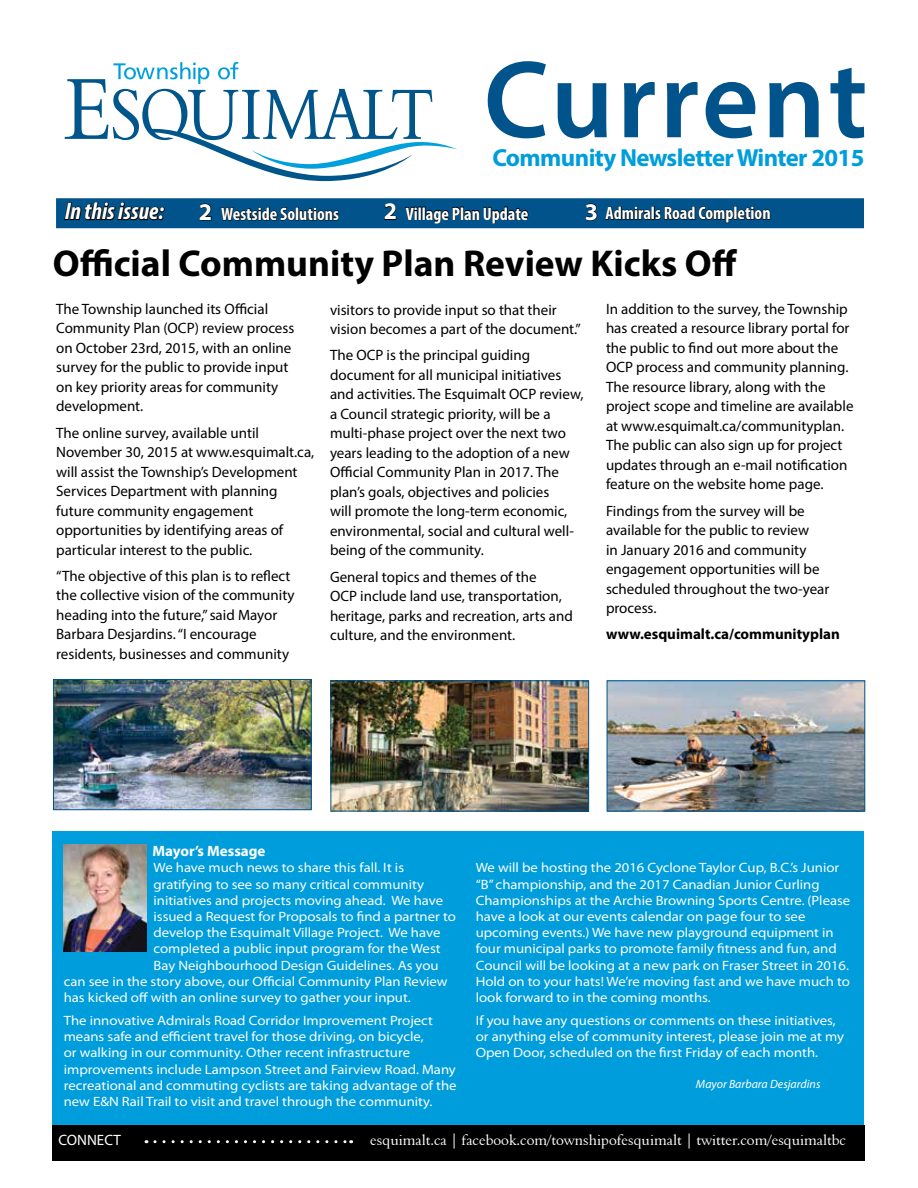
<style>
.page{position:relative;width:918px;height:1188px;background:#fff}
.page>*{position:absolute;margin:0;border:0;box-sizing:border-box;transform-origin:0 0}
.t1{font:600 111px "Myriad Pro";letter-spacing:.03em;color:#00548b}
.t2{font:700 37.5px "Myriad Pro";color:#000}
.t3{font:700 24.75px "Myriad Pro";letter-spacing:-.025em;color:#009ddc}
.t4{font:italic 700 condensed 24px "Myriad Pro";color:#fff}
.t5{font:700 condensed 18px "Myriad Pro";color:#fff}
.t6{font:15px/19.5px "Myriad Pro";color:#000}
.t7{font:15px "Aldine 401 BT Roman A";color:#fff}
.t8{font:700 15px "Myriad Pro";color:#000}
.t9{font:700 15px "Myriad Pro";color:#fff}
.t10{font:15px "Myriad Pro";color:#fff}
.t11{font:semi-expanded 13.5px/16.2px "Myriad Pro";color:#fff}
.t12{font:italic 12px "Myriad Pro";color:#fff}
.s1{font-stretch:normal;font-size:24px}
</style>
<div class="page">
<div style="left:56px;top:198px;width:808px;height:30px;background:#00548b"></div>
<div style="left:53px;top:1125px;width:812px;height:36px;background:#000"></div>
<div style="left:53px;top:832px;width:811px;height:293px;background:#009ddc"></div>
<svg style="left:155px;top:1140px;width:197px;height:3px"></svg>
<img style="left:63px;top:844px;width:84px;height:107px">
<svg style="left:64px;top:202px;width:101px;height:19px"></svg>
<svg style="left:199px;top:203px;width:13px;height:18px"></svg>
<svg style="left:384px;top:203px;width:13px;height:17px"></svg>
<svg style="left:585px;top:203px;width:13px;height:18px"></svg>
<svg style="left:220px;top:198px;width:119px;height:31px"></svg>
<svg style="left:405px;top:206px;width:124px;height:23px"></svg>
<svg style="left:605px;top:198px;width:166px;height:25px"></svg>
<img style="left:55px;top:681px;width:254px;height:127px">
<div style="left:53px;top:679px;width:258px;height:131px;border:1px solid #00548b"></div>
<img style="left:333px;top:683px;width:254px;height:126px">
<div style="left:331px;top:681px;width:258px;height:130px;border:1px solid #00548b"></div>
<img style="left:609px;top:683px;width:254px;height:126px">
<div style="left:607px;top:681px;width:258px;height:130px;border:1px solid #00548b"></div>
<svg style="left:65px;top:62px;width:392px;height:119px"></svg>
<h1 class="t1" style="left:484px;top:29px;width:385px">Current</h1>
<h3 class="t3" style="left:492px;top:141px;width:374px">Community Newsletter Winter 2015</h3>
<h3 class="t4" style="left:65px;top:196px;width:101px">In this issue:</h3>
<p class="t5" style="left:199px;top:203px;width:141px"><span class="s1">2</span> Westside Solutions</p>
<p class="t5" style="left:384px;top:202px;width:146px"><span class="s1">2</span> Village Plan Update</p>
<p class="t5" style="left:585px;top:202px;width:187px"><span class="s1">3</span> Admirals Road Completion</p>
<h2 class="t2" style="left:53px;top:239px;width:686px">Official Community Plan Review Kicks Off</h2>
<p class="t6" style="left:56px;top:299px;width:240px">The Township launched its Official<br>Community Plan (OCP) review process on October 23rd, 2015, with an online survey for the public to provide input on key priority areas for community development.</p>
<p class="t6" style="left:56px;top:423px;width:260px">The online survey, available until November 30, 2015 at www.esquimalt.ca, will assist the Township’s Development Services Department with planning future community engagement opportunities by identifying areas of particular interest to the public.</p>
<p class="t6" style="left:56px;top:566px;width:240px">“The objective of this plan is to reflect the collective vision of the community heading into the future,” said Mayor Barbara Desjardins. “I encourage residents, businesses and community</p>
<p class="t6" style="left:330px;top:300px;width:252px">visitors to provide input so that their vision becomes a part of the document.”</p>
<p class="t6" style="left:330px;top:345px;width:255px">The OCP is the principal guiding document for all municipal initiatives and activities. The Esquimalt OCP review, a Council strategic priority, will be a multi-phase project over the next two years leading to the adoption of a new Official Community Plan in 2017. The plan’s goals, objectives and policies<br>will promote the long-term economic, environmental, social and cultural well&shy;being of the community.</p>
<p class="t6" style="left:330px;top:567px;width:244px">General topics and themes of the<br>OCP include land use, transportation, heritage, parks and recreation, arts and culture, and the environment.</p>
<p class="t6" style="left:606px;top:299px;width:249px">In addition to the survey, the Township has created a resource library portal for the public to find out more about the OCP process and community planning.<br>The resource library, along with the project scope and timeline are available at www.esquimalt.ca/communityplan.<br>The public can also sign up for project updates through an e-mail notification feature on the website home page.</p>
<p class="t6" style="left:606px;top:501px;width:225px">Findings from the survey will be available for the public to review<br>in January 2016 and community engagement opportunities will be scheduled throughout the two-year process.</p>
<p class="t8" style="left:606px;top:625px;width:235px">www.esquimalt.ca/communityplan</p>
<p class="t9" style="left:152px;top:841px;width:115px">Mayor’s Message</p>
<p class="t11" style="left:153px;top:860px;width:252px">We have much news to share this fall. It is</p>
<p class="t11" style="left:153px;top:876px;width:272px">gratifying to see so many critical community</p>
<p class="t11" style="left:153px;top:892px;width:291px">initiatives and projects moving ahead. We have</p>
<p class="t11" style="left:153px;top:908px;width:304px">issued a Request for Proposals to find a partner to</p>
<p class="t11" style="left:153px;top:924px;width:288px">develop the Esquimalt Village Project. We have</p>
<p class="t11" style="left:153px;top:941px;width:289px">completed a public input program for the West</p>
<p class="t11" style="left:153px;top:957px;width:287px">Bay Neighbourhood Design Guidelines. As you</p>
<p class="t11" style="left:64px;top:973px;width:385px">can see in the story above, our Official Community Plan Review</p>
<p class="t11" style="left:64px;top:989px;width:349px">has kicked off with an online survey to gather your input.</p>
<p class="t11" style="left:64px;top:1012px;width:394px">The innovative Admirals Road Corridor Improvement Project means safe and efficient travel for those driving, on bicycle,<br>or walking in our community. Other recent infrastructure improvements include Lampson Street and Fairview Road. Many recreational and commuting cyclists are taking advantage of the new E&amp;N Rail Trail to visit and travel through the community.</p>
<p class="t11" style="left:476px;top:860px;width:376px">We will be hosting the 2016 Cyclone Taylor Cup, B.C.’s Junior “B” championship, and the 2017 Canadian Junior Curling Championships at the Archie Browning Sports Centre. (Please have a look at our events calendar on page four to see upcoming events.) We have new playground equipment in four municipal parks to promote family fitness and fun, and Council will be looking at a new park on Fraser Street in 2016.<br>Hold on to your hats! We’re moving fast and we have much to look forward to in the coming months.</p>
<p class="t11" style="left:476px;top:1012px;width:370px">If you have any questions or comments on these initiatives, or anything else of community interest, please join me at my<br>Open Door, scheduled on the first Friday of each month.</p>
<p class="t12" style="left:696px;top:1076px;width:126px">Mayor Barbara Desjardins</p>
<p class="t10" style="left:58px;top:1131px;width:64px">CONNECT</p>
<p class="t7" style="left:370px;top:1131px;width:477px">esquimalt.ca | facebook.com/townshipofesquimalt | twitter.com/esquimaltbc</p>
</div>
